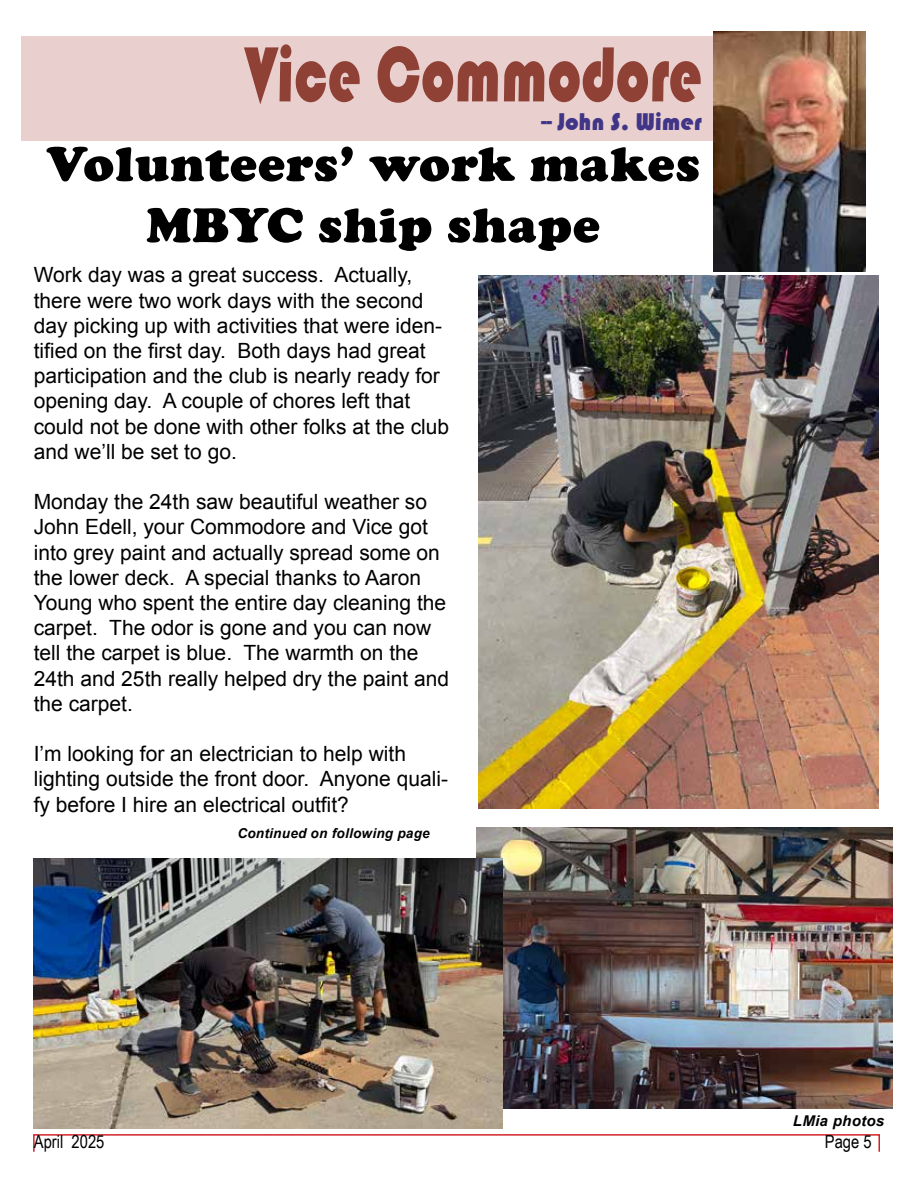
<style>
.page{position:relative;width:918px;height:1188px;background:#fff}
.page>*{position:absolute;margin:0;border:0;box-sizing:border-box;transform-origin:0 0}
.t1{font:81px "Bauhaus 93";color:#8f4136;scale:.74 1}
.t2{font:900 50.55px/61.2px "Cooper";letter-spacing:-.015em;color:#000;text-align:center}
.t3{font:24.9px "Bauhaus 93";color:#413587;scale:.96 1}
.t4{font:21px/25.2px "Arial";color:#000}
.t5{font:18px "Arial Narrow";color:#000}
.t6{font:italic 700 14.85px "Arial";letter-spacing:.02em;color:#000}
.t7{font:italic 700 13.65px "Arial";letter-spacing:.02em;color:#000}
</style>
<div class="page">
<div style="left:33px;top:1134px;width:847px;height:19px;border:2px solid #d2232a"></div>
<div style="left:22px;top:36px;width:693px;height:105px;background:#e9d0cf"></div>
<img style="left:714px;top:31px;width:152px;height:241px">
<img style="left:476px;top:827px;width:417px;height:281px">
<img style="left:34px;top:859px;width:469px;height:270px">
<img style="left:478px;top:276px;width:400px;height:533px">
<h1 class="t1" style="left:245px;top:29px;width:621px">Vice Commodore</h1>
<p class="t3" style="left:541px;top:108px;width:168px">-- John S. Wimer</p>
<h2 class="t2" style="left:46px;top:133px;width:656px">Volunteers’ work makes<br>MBYC ship shape</h2>
<p class="t4" style="left:34px;top:263px;width:417px">Work day was a great success. Actually, there were two work days with the second day picking up with activities that were iden&shy;tified on the first day. Both days had great participation and the club is nearly ready for opening day. A couple of chores left that could not be done with other folks at the club and we’ll be set to go.</p>
<p class="t4" style="left:34px;top:490px;width:417px">Monday the 24th saw beautiful weather so John Edell, your Commodore and Vice got into grey paint and actually spread some on the lower deck. A special thanks to Aaron Young who spent the entire day cleaning the carpet. The odor is gone and you can now tell the carpet is blue. The warmth on the 24th and 25th really helped dry the paint and the carpet.</p>
<p class="t4" style="left:34px;top:742px;width:416px">I’m looking for an electrician to help with lighting outside the front door. Anyone quali&shy;fy before I hire an electrical outfit?</p>
<p class="t7" style="left:237px;top:825px;width:194px">Continued on following page</p>
<p class="t6" style="left:793px;top:1111px;width:93px">LMia photos</p>
<p class="t5" style="left:34px;top:1128px;width:72px">April 2025</p>
<p class="t5" style="left:825px;top:1128px;width:48px">Page 5</p>
</div>
